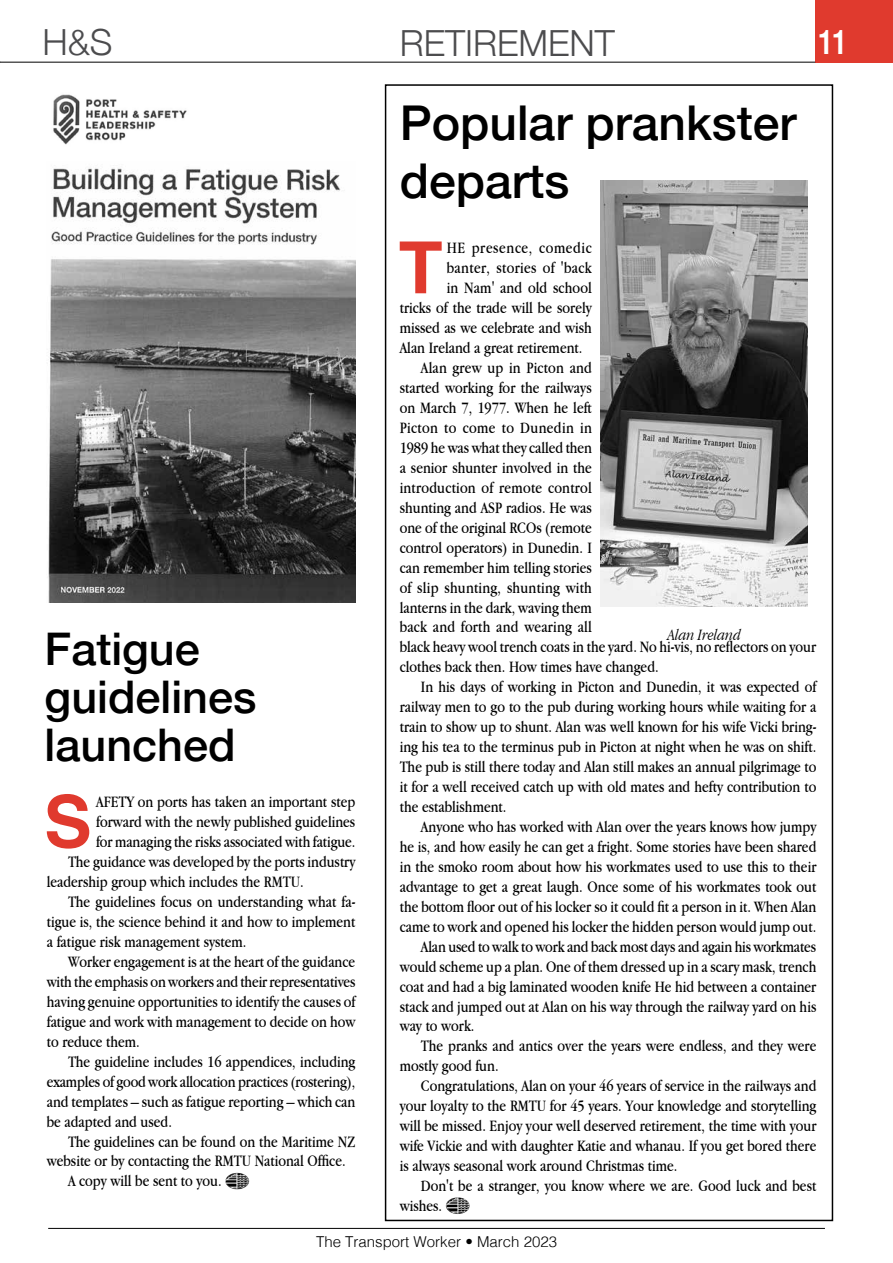
<style>
.page{position:relative;width:893px;height:1263px;background:#fff}
.page>*{position:absolute;margin:0;border:0;box-sizing:border-box;transform-origin:0 0}
.t1{font:700 72px "Helvetica";color:#e03a2e}
.t2{font:500 48px/57.6px "Helvetica Neue";color:#000}
.t3{font:500 45px/48px "Helvetica Neue";color:#000}
.t4{font:300 36px "Helvetica Neue";color:#4c4c4e}
.t5{font:700 condensed 33.75px "Helvetica";color:#fff}
.t6{font:16.5px "Apple Garamond";color:#000}
.t7{font:16.5px "Apple Garamond";letter-spacing:.02em;color:#000}
.t8{font:16.5px "Apple Garamond";letter-spacing:.035em;color:#000}
.t9{font:italic 300 16.5px "Apple Garamond";color:#000}
.t10{font:300 15px "Helvetica";color:#000}
</style>
<div class="page">
<div style="left:815px;top:0;width:78px;height:63px;background:#e03a2e"></div>
<hr style="left:48px;top:1228px;width:777px;height:1px;background:#000">
<hr style="left:0;top:62px;width:815px;height:1px;background:#000">
<img style="left:225px;top:1173px;width:24px;height:16px">
<img style="left:48px;top:94px;width:307px;height:509px">
<img style="left:600px;top:181px;width:208px;height:426px">
<img style="left:446px;top:1197px;width:24px;height:17px">
<h3 class="t4" style="left:43px;top:13px;width:72px">H&amp;S</h3>
<h3 class="t4" style="left:400px;top:14px;width:216px">RETIREMENT</h3>
<h2 class="t2" style="left:400px;top:91px;width:398px">Popular prankster departs</h2>
<h3 class="t5" style="left:818px;top:23px;width:31px">11</h3>
<h3 class="t3" style="left:45px;top:621px;width:213px">Fatigue guidelines launched</h3>
<h1 class="t1" style="left:44px;top:764px;width:49px">S</h1>
<p class="t6" style="left:96px;top:792px;width:261px">AFETY on ports has taken an important step</p>
<p class="t6" style="left:96px;top:812px;width:261px">forward with the newly published guidelines</p>
<p class="t6" style="left:96px;top:832px;width:261px">for managing the risks associated with fatigue.</p>
<p class="t6" style="left:68px;top:852px;width:289px">The guidance was developed by the ports industry</p>
<p class="t6" style="left:47px;top:872px;width:258px">leadership group which includes the RMTU.</p>
<p class="t6" style="left:68px;top:892px;width:289px">The guidelines focus on understanding what fa-</p>
<p class="t6" style="left:47px;top:912px;width:310px">tigue is, the science behind it and how to implement</p>
<p class="t6" style="left:47px;top:932px;width:201px">a fatigue risk management system.</p>
<p class="t6" style="left:68px;top:952px;width:289px">Worker engagement is at the heart of the guidance</p>
<p class="t6" style="left:47px;top:972px;width:310px">with the emphasis on workers and their representatives</p>
<p class="t6" style="left:47px;top:992px;width:310px">having genuine opportunities to identify the causes of</p>
<p class="t6" style="left:47px;top:1012px;width:310px">fatigue and work with management to decide on how</p>
<p class="t6" style="left:47px;top:1032px;width:95px">to reduce them.</p>
<p class="t6" style="left:68px;top:1051px;width:289px">The guideline includes 16 appendices, including</p>
<p class="t6" style="left:47px;top:1071px;width:310px">examples of good work allocation practices (rostering),</p>
<p class="t6" style="left:47px;top:1091px;width:310px">and templates – such as fatigue reporting – which can</p>
<p class="t6" style="left:47px;top:1111px;width:127px">be adapted and used.</p>
<p class="t6" style="left:68px;top:1131px;width:289px">The guidelines can be found on the Maritime NZ</p>
<p class="t6" style="left:47px;top:1151px;width:300px">website or by contacting the RMTU National Office.</p>
<p class="t6" style="left:68px;top:1171px;width:155px">A copy will be sent to you.</p>
<h1 class="t1" style="left:399px;top:210px;width:45px">T</h1>
<p class="t8" style="left:447px;top:238px;width:147px">HE presence, comedic</p>
<p class="t7" style="left:447px;top:258px;width:146px">banter, stories of 'back</p>
<p class="t6" style="left:447px;top:278px;width:147px">in Nam' and old school</p>
<p class="t6" style="left:400px;top:298px;width:194px">tricks of the trade will be sorely</p>
<p class="t6" style="left:400px;top:318px;width:194px">missed as we celebrate and wish</p>
<p class="t6" style="left:400px;top:338px;width:184px">Alan Ireland a great retirement.</p>
<p class="t6" style="left:421px;top:358px;width:173px">Alan grew up in Picton and</p>
<p class="t6" style="left:400px;top:378px;width:194px">started working for the railways</p>
<p class="t6" style="left:400px;top:398px;width:194px">on March 7, 1977. When he left</p>
<p class="t7" style="left:400px;top:418px;width:194px">Picton to come to Dunedin in</p>
<p class="t6" style="left:400px;top:438px;width:194px">1989 he was what they called then</p>
<p class="t6" style="left:400px;top:458px;width:194px">a senior shunter involved in the</p>
<p class="t6" style="left:400px;top:478px;width:194px">introduction of remote control</p>
<p class="t6" style="left:400px;top:498px;width:194px">shunting and ASP radios. He was</p>
<p class="t6" style="left:400px;top:518px;width:194px">one of the original RCOs (remote</p>
<p class="t6" style="left:400px;top:537px;width:194px">control operators) in Dunedin. I</p>
<p class="t6" style="left:400px;top:557px;width:194px">can remember him telling stories</p>
<p class="t6" style="left:400px;top:577px;width:194px">of slip shunting, shunting with</p>
<p class="t6" style="left:400px;top:597px;width:194px">lanterns in the dark, waving them</p>
<p class="t6" style="left:400px;top:617px;width:194px">back and forth and wearing all</p>
<p class="t6" style="left:400px;top:637px;width:418px">black heavy wool trench coats in the yard. No hi-vis, no reflectors on your</p>
<p class="t6" style="left:400px;top:657px;width:260px">clothes back then. How times have changed.</p>
<p class="t6" style="left:421px;top:677px;width:397px">In his days of working in Picton and Dunedin, it was expected of</p>
<p class="t6" style="left:400px;top:697px;width:418px">railway men to go to the pub during working hours while waiting for a</p>
<p class="t6" style="left:400px;top:717px;width:418px">train to show up to shunt. Alan was well known for his wife Vicki bring-</p>
<p class="t6" style="left:400px;top:737px;width:418px">ing his tea to the terminus pub in Picton at night when he was on shift.</p>
<p class="t6" style="left:400px;top:757px;width:418px">The pub is still there today and Alan still makes an annual pilgrimage to</p>
<p class="t6" style="left:400px;top:777px;width:418px">it for a well received catch up with old mates and hefty contribution to</p>
<p class="t6" style="left:400px;top:797px;width:108px">the establishment.</p>
<p class="t6" style="left:421px;top:817px;width:397px">Anyone who has worked with Alan over the years knows how jumpy</p>
<p class="t6" style="left:400px;top:837px;width:418px">he is, and how easily he can get a fright. Some stories have been shared</p>
<p class="t6" style="left:400px;top:857px;width:418px">in the smoko room about how his workmates used to use this to their</p>
<p class="t6" style="left:400px;top:877px;width:418px">advantage to get a great laugh. Once some of his workmates took out</p>
<p class="t6" style="left:400px;top:897px;width:418px">the bottom floor out of his locker so it could fit a person in it. When Alan</p>
<p class="t6" style="left:400px;top:916px;width:418px">came to work and opened his locker the hidden person would jump out.</p>
<p class="t6" style="left:421px;top:936px;width:397px">Alan used to walk to work and back most days and again his workmates</p>
<p class="t6" style="left:400px;top:956px;width:418px">would scheme up a plan. One of them dressed up in a scary mask, trench</p>
<p class="t6" style="left:400px;top:976px;width:418px">coat and had a big laminated wooden knife He hid between a container</p>
<p class="t6" style="left:400px;top:996px;width:418px">stack and jumped out at Alan on his way through the railway yard on his</p>
<p class="t6" style="left:400px;top:1016px;width:76px">way to work.</p>
<p class="t6" style="left:421px;top:1036px;width:397px">The pranks and antics over the years were endless, and they were</p>
<p class="t6" style="left:400px;top:1056px;width:100px">mostly good fun.</p>
<p class="t6" style="left:421px;top:1076px;width:397px">Congratulations, Alan on your 46 years of service in the railways and</p>
<p class="t6" style="left:400px;top:1096px;width:418px">your loyalty to the RMTU for 45 years. Your knowledge and storytelling</p>
<p class="t6" style="left:400px;top:1116px;width:418px">will be missed. Enjoy your well deserved retirement, the time with your</p>
<p class="t6" style="left:400px;top:1136px;width:418px">wife Vickie and with daughter Katie and whanau. If you get bored there</p>
<p class="t6" style="left:400px;top:1156px;width:279px">is always seasonal work around Christmas time.</p>
<p class="t6" style="left:421px;top:1176px;width:397px">Don't be a stranger, you know where we are. Good luck and best</p>
<p class="t6" style="left:400px;top:1196px;width:44px">wishes.</p>
<p class="t9" style="left:667px;top:625px;width:75px">Alan Ireland</p>
<p class="t10" style="left:316px;top:1229px;width:242px">The Transport Worker • March 2023</p>
</div>
